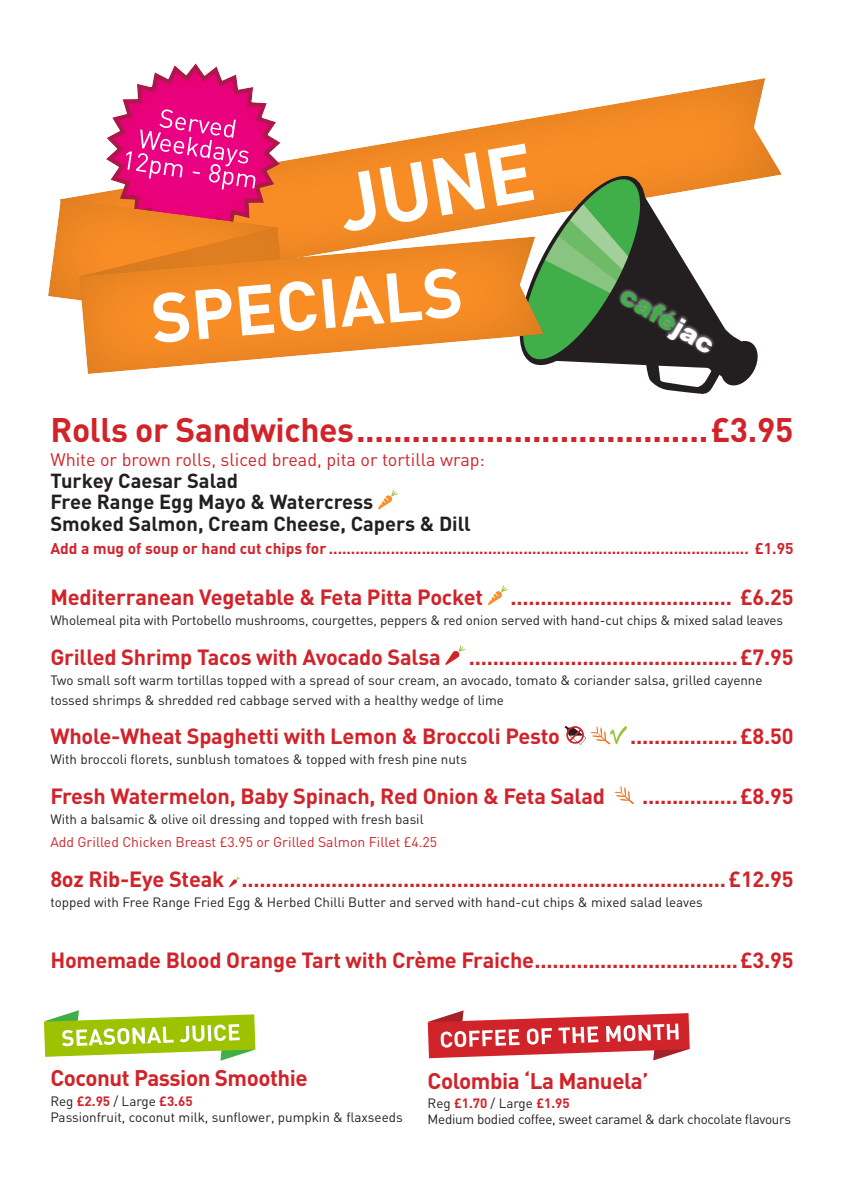
<style>
.page{position:relative;width:842px;height:1191px;background:#fff}
.page>*{position:absolute;margin:0;border:0;box-sizing:border-box;transform-origin:0 0}
.t1{font:700 80px "DIN";color:#fff}
.t2{font:700 33.7px "DIN";letter-spacing:-.01em;color:#d1232a}
.t3{font:900 25.9px "Arial";color:#40ae49}
.t4{font:700 22.4px "DIN";letter-spacing:-.02em;color:#d1232a}
.t5{font:700 21.7px "DIN";letter-spacing:-.01em;color:#d1232a}
.t6{font:700 20.1px "DIN";color:#231f20}
.t7{font:18px "DIN";color:#d1232a}
.t8{font:700 15.5px "DIN";color:#d1232a}
.t9{font:13.9px "DIN";color:#d1232a}
.t10{font:13.4px/19.8px "DIN";color:#231f20}
.t11{font:13.4px "DIN";letter-spacing:-.02em;color:#231f20}
.t12{font:700 13.4px "DIN";color:#d1232a}
.s1{color:#fff}
.s2{font-weight:400;color:#231f20}
</style>
<div class="page">
<svg style="left:378px;top:489px;width:20px;height:20px"></svg>
<svg style="left:488px;top:585px;width:20px;height:20px"></svg>
<svg style="left:445px;top:645px;width:20px;height:20px"></svg>
<svg style="left:564px;top:725px;width:63px;height:20px"></svg>
<svg style="left:614px;top:786px;width:20px;height:18px"></svg>
<svg style="left:229px;top:876px;width:11px;height:11px"></svg>
<svg style="left:428px;top:1010px;width:262px;height:50px"></svg>
<svg style="left:44px;top:1010px;width:211px;height:50px"></svg>
<svg style="left:461px;top:78px;width:321px;height:152px;fill:#f88d25"></svg>
<svg style="left:511px;top:167px;width:249px;height:227px"></svg>
<svg style="left:512px;top:170px;width:210px;height:202px"></svg>
<svg style="left:85px;top:236px;width:460px;height:139px"></svg>
<svg style="left:48px;top:63px;width:413px;height:280px"></svg>
<p class="t1" style="left:330px;top:153px;width:199px;rotate:-10deg">JUNE</p>
<p class="t3" style="left:632px;top:277px;width:107px;rotate:31deg">café<span class="s1">jac</span></p>
<p class="t2" style="left:50px;top:408px;width:744px">Rolls or Sandwiches......................................£3.95</p>
<p class="t7" style="left:50px;top:448px;width:436px">White or brown rolls, sliced bread, pita or tortilla wrap:</p>
<p class="t6" style="left:50px;top:467px;width:189px">Turkey Caesar Salad</p>
<p class="t6" style="left:50px;top:489px;width:324px">Free Range Egg Mayo &amp; Watercress</p>
<p class="t6" style="left:50px;top:510px;width:422px">Smoked Salmon, Cream Cheese, Capers &amp; Dill</p>
<p class="t8" style="left:50px;top:538px;width:745px">Add a mug of soup or hand cut chips for ............................................................................................... £1.95</p>
<p class="t5" style="left:50px;top:583px;width:434px">Mediterranean Vegetable &amp; Feta Pitta Pocket</p>
<p class="t5" style="left:511px;top:583px;width:284px">..................................... £6.25</p>
<p class="t10" style="left:50px;top:610px;width:734px">Wholemeal pita with Portobello mushrooms, courgettes, peppers &amp; red onion served with hand-cut chips &amp; mixed salad leaves</p>
<p class="t5" style="left:50px;top:643px;width:392px">Grilled Shrimp Tacos with Avocado Salsa</p>
<p class="t5" style="left:469px;top:643px;width:326px">.............................................£7.95</p>
<p class="t10" style="left:50px;top:669px;width:714px">Two small soft warm tortillas topped with a spread of sour cream, an avocado, tomato &amp; coriander salsa, grilled cayenne tossed shrimps &amp; shredded red cabbage served with a healthy wedge of lime</p>
<p class="t5" style="left:50px;top:722px;width:511px">Whole-Wheat Spaghetti with Lemon &amp; Broccoli Pesto</p>
<p class="t5" style="left:630px;top:722px;width:165px">..................£8.50</p>
<p class="t10" style="left:50px;top:749px;width:418px">With broccoli florets, sunblush tomatoes &amp; topped with fresh pine nuts</p>
<p class="t5" style="left:50px;top:782px;width:556px">Fresh Watermelon, Baby Spinach, Red Onion &amp; Feta Salad</p>
<p class="t5" style="left:642px;top:782px;width:153px">................£8.95</p>
<p class="t10" style="left:50px;top:809px;width:375px">With a balsamic &amp; olive oil dressing and topped with fresh basil</p>
<p class="t9" style="left:50px;top:833px;width:388px">Add Grilled Chicken Breast £3.95 or Grilled Salmon Fillet £4.25</p>
<p class="t5" style="left:50px;top:865px;width:745px">8oz Rib-Eye Steak .................................................................................£12.95</p>
<p class="t10" style="left:50px;top:892px;width:654px">topped with Free Range Fried Egg &amp; Herbed Chilli Butter and served with hand-cut chips &amp; mixed salad leaves</p>
<p class="t5" style="left:50px;top:945px;width:745px">Homemade Blood Orange Tart with Crème Fraiche..................................£3.95</p>
<p class="t4" style="left:50px;top:1063px;width:259px">Coconut Passion Smoothie</p>
<p class="t12" style="left:50px;top:1092px;width:144px"><span class="s2">Reg</span> £2.95 <span class="s2">/ Large</span> £3.65</p>
<p class="t10" style="left:50px;top:1107px;width:354px">Passionfruit, coconut milk, sunflower, pumpkin &amp; flaxseeds</p>
<p class="t4" style="left:428px;top:1065px;width:222px">Colombia ‘La Manuela’</p>
<p class="t12" style="left:428px;top:1094px;width:144px"><span class="s2">Reg</span> £1.70 <span class="s2">/ Large</span> £1.95</p>
<p class="t11" style="left:428px;top:1111px;width:365px">Medium bodied coffee, sweet caramel &amp; dark chocolate flavours</p>
</div>
